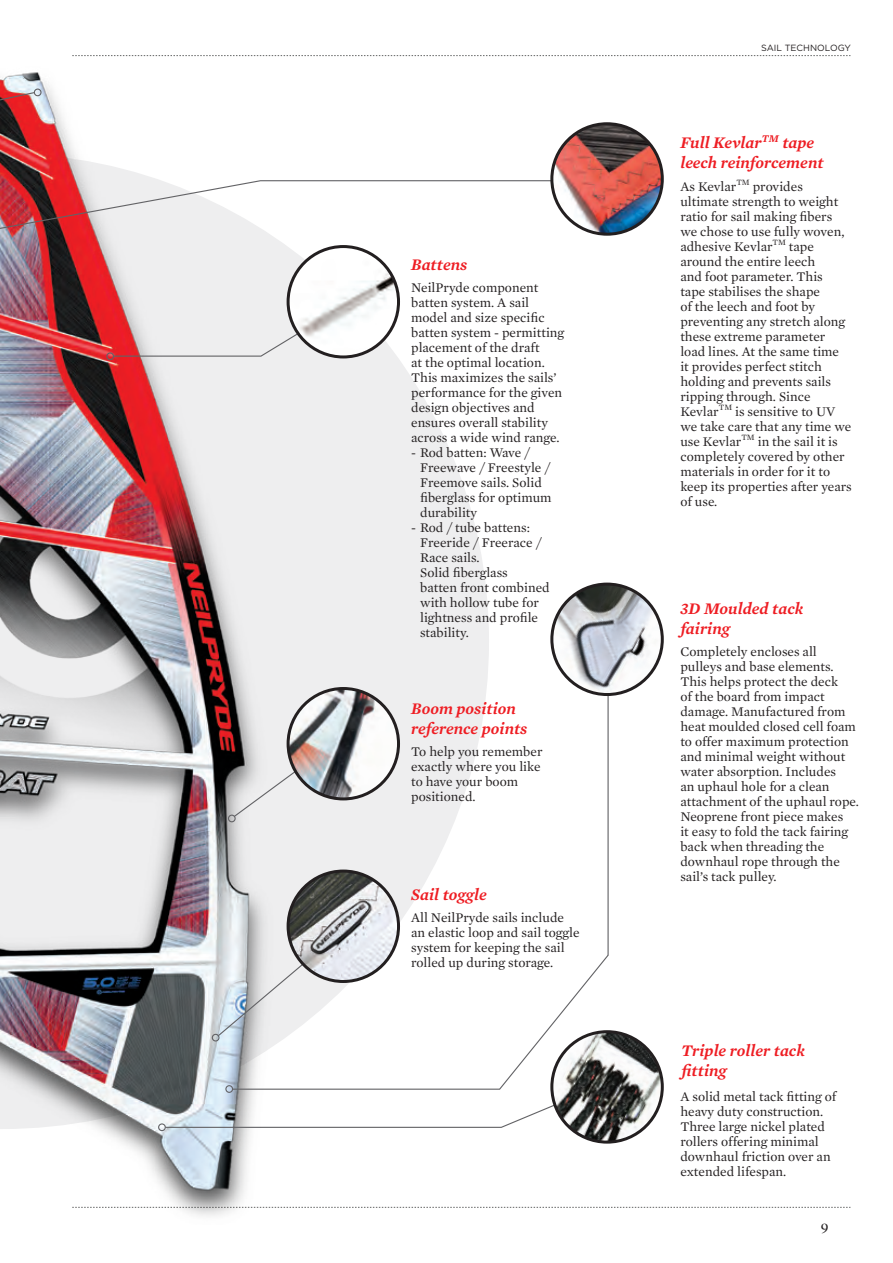
<style>
.page{position:relative;width:893px;height:1263px;background:#fff}
.page>*{position:absolute;margin:0;border:0;box-sizing:border-box;transform-origin:0 0}
.t1{font:italic 600 16.5px/19.8px "Mercury Text G1";color:#ee1d23}
.t2{font:15px "Mercury Display Roman";color:#231f20}
.t3{font:13.5px/15px "Mercury Text G1 Roman";color:#231f20}
.t4{font:9px "Gotham HTF";color:#231f20}
</style>
<div class="page">
<svg style="left:337px;top:55px;width:513px;height:1px"></svg>
<svg style="left:337px;top:1207px;width:513px;height:1px"></svg>
<svg style="left:336px;top:257px;width:153px;height:696px;fill:#eeeeef"></svg>
<img style="left:0;top:55px;width:336px;height:1161px">
<div style="left:228px;top:815px;width:8px;height:7px;border:1px solid #636366;border-radius:50%"></div>
<div style="left:34px;top:89px;width:8px;height:7px;border:1px solid #636366;border-radius:50%"></div>
<div style="left:106px;top:352px;width:8px;height:8px;border:1px solid #636366;border-radius:50%"></div>
<div style="left:212px;top:1034px;width:8px;height:7px;border:1px solid #636366;border-radius:50%"></div>
<div style="left:225px;top:1085px;width:8px;height:8px;border:1px solid #636366;border-radius:50%"></div>
<div style="left:158px;top:1123px;width:8px;height:8px;border:1px solid #636366;border-radius:50%"></div>
<svg style="left:233px;top:768px;width:66px;height:50px;background:#e0e0e1"></svg>
<svg style="left:217px;top:961px;width:14px;height:76px"></svg>
<svg style="left:113px;top:332px;width:186px;height:25px;background:#e4cdcf"></svg>
<svg style="left:0;top:91px;width:36px;height:65px;background:#aa3234"></svg>
<svg style="left:0;top:180px;width:560px;height:77px"></svg>
<hr style="left:607px;top:693px;width:2px;height:262px;background:#636366">
<svg style="left:231px;top:953px;width:378px;height:137px"></svg>
<svg style="left:164px;top:1100px;width:401px;height:28px"></svg>
<img style="left:552px;top:1032px;width:110px;height:110px;border-radius:55px">
<div style="left:550px;top:1030px;width:114px;height:113px;border:3px solid #231f20;border-radius:50%"></div>
<img style="left:552px;top:584px;width:110px;height:110px;border-radius:55px">
<div style="left:550px;top:583px;width:114px;height:113px;border:3px solid #231f20;border-radius:50%"></div>
<img style="left:288px;top:688px;width:110px;height:111px;border-radius:55px">
<div style="left:287px;top:687px;width:113px;height:113px;border:3px solid #231f20;border-radius:50%"></div>
<img style="left:288px;top:871px;width:110px;height:110px;border-radius:55px">
<div style="left:287px;top:869px;width:113px;height:114px;border:3px solid #231f20;border-radius:50%"></div>
<img style="left:288px;top:247px;width:110px;height:110px;border-radius:55px">
<div style="left:287px;top:245px;width:113px;height:113px;border:3px solid #231f20;border-radius:50%"></div>
<img style="left:552px;top:124px;width:110px;height:110px;border-radius:55px">
<div style="left:550px;top:122px;width:114px;height:114px;border:3px solid #231f20;border-radius:50%"></div>
<p class="t1" style="left:411px;top:254px;width:58px">Battens</p>
<p class="t3" style="left:411px;top:280px;width:155px">NeilPryde component batten system. A sail model and size specific batten system - permitting placement of the draft<br>at the optimal location.<br>This maximizes the sails’ performance for the given design objectives and ensures overall stability across a wide wind range.</p>
<p class="t3" style="left:420px;top:445px;width:133px;text-indent:-9px">- Rod batten: Wave /<br>Freewave / Freestyle /<br>Freemove sails. Solid fiberglass for optimum durability</p>
<p class="t3" style="left:420px;top:520px;width:131px;text-indent:-9px">- Rod / tube battens:<br>Freeride / Freerace /<br>Race sails.<br>Solid fiberglass<br>batten front combined with hollow tube for lightness and profile stability.</p>
<p class="t1" style="left:411px;top:698px;width:118px">Boom position reference points</p>
<p class="t3" style="left:411px;top:744px;width:133px">To help you remember exactly where you like to have your boom positioned.</p>
<p class="t1" style="left:411px;top:884px;width:77px">Sail toggle</p>
<p class="t3" style="left:411px;top:910px;width:170px">All NeilPryde sails include an elastic loop and sail toggle system for keeping the sail rolled up during storage.</p>
<p class="t4" style="left:761px;top:43px;width:91px">SAIL TECHNOLOGY</p>
<p class="t1" style="left:680px;top:133px;width:145px">Full Kevlar<sup>TM</sup> tape leech reinforcement</p>
<p class="t3" style="left:680px;top:179px;width:173px">As Kevlar<sup>TM</sup> provides ultimate strength to weight ratio for sail making fibers we chose to use fully woven, adhesive Kevlar<sup>TM</sup> tape around the entire leech<br>and foot parameter. This<br>tape stabilises the shape<br>of the leech and foot by preventing any stretch along these extreme parameter load lines. At the same time<br>it provides perfect stitch holding and prevents sails ripping through. Since<br>Kevlar<sup>TM</sup> is sensitive to UV we take care that any time we use Kevlar<sup>TM</sup> in the sail it is completely covered by other materials in order for it to keep its properties after years of use.</p>
<p class="t1" style="left:680px;top:598px;width:124px">3D Moulded tack fairing</p>
<p class="t3" style="left:680px;top:644px;width:180px">Completely encloses all pulleys and base elements.<br>This helps protect the deck<br>of the board from impact damage. Manufactured from heat moulded closed cell foam to offer maximum protection and minimal weight without water absorption. Includes<br>an uphaul hole for a clean attachment of the uphaul rope.<br>Neoprene front piece makes<br>it easy to fold the tack fairing back when threading the downhaul rope through the sail’s tack pulley.</p>
<p class="t1" style="left:681px;top:1041px;width:125px">Triple roller tack fitting</p>
<p class="t3" style="left:680px;top:1089px;width:158px">A solid metal tack fitting of heavy duty construction.<br>Three large nickel plated rollers offering minimal downhaul friction over an extended lifespan.</p>
<p class="t2" style="left:821px;top:1219px;width:9px">9</p>
</div>
